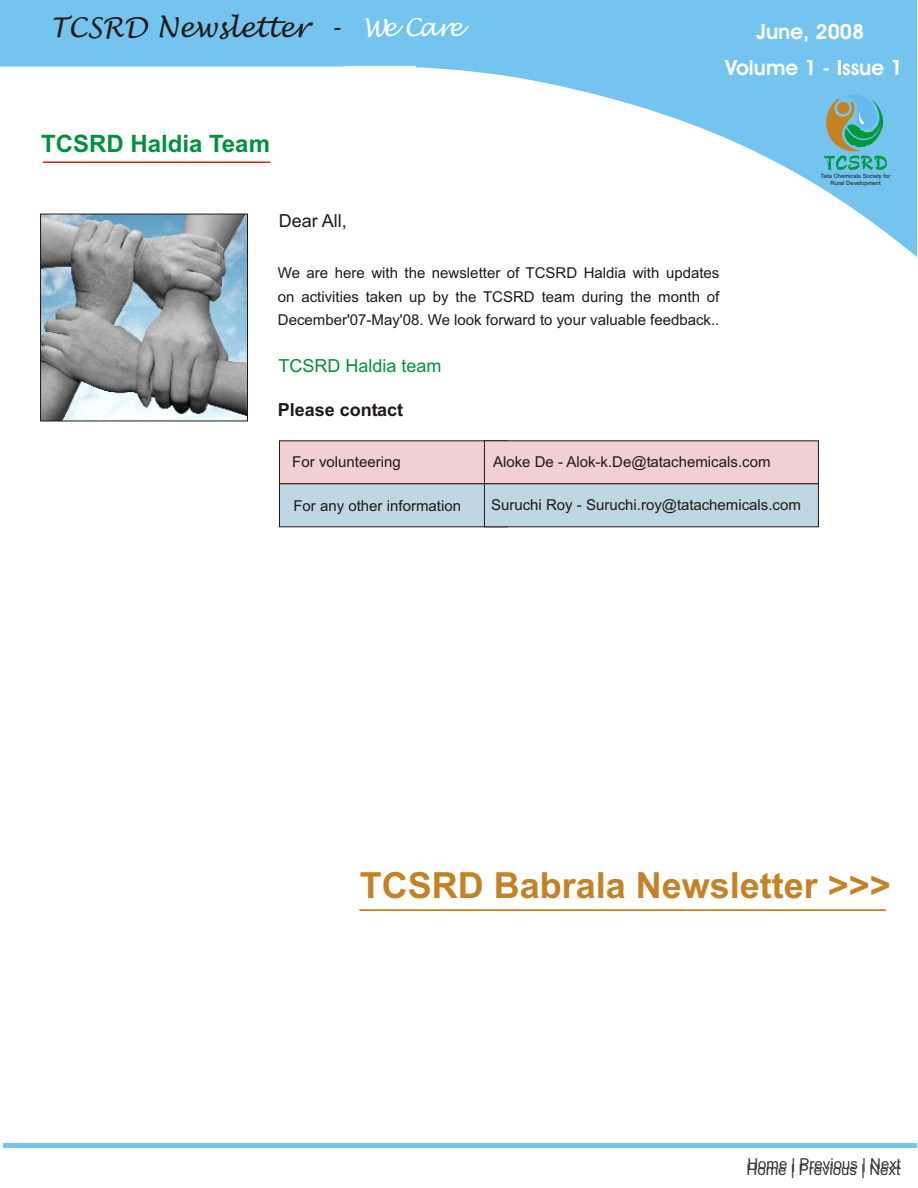
<style>
.page{position:relative;width:918px;height:1188px;background:#fff}
.page>*{position:absolute;margin:0;border:0;box-sizing:border-box;transform-origin:0 0}
.t1{font:700 36px "Arial";color:#c48224}
.t2{font:27px "Lucida Handwriting";color:#1f1a17}
.t3{font:700 24px "Arial";color:#009140}
.t4{font:700 21px/36.5px "Avant Garde Bk BT";color:#fff;text-align:center}
.t5{font:18px "Arial";color:#009140}
.t6{font:700 18px "Arial";color:#1f1a17}
.t7{font:18px "Arial";color:#1f1a17}
.t8{font:15px/23.4px "Arial";color:#1f1a17;text-align:justify}
.t9{font:15px "Arial";color:#383330}
.t10{font:5.85px/6.6px "Arial";color:#1f1a17;text-align:center}
.s1{font-size:24.45px;color:#fff}
</style>
<div class="page">
<div style="left:0;top:0;width:917px;height:257px;background:#75c4f0"></div>
<svg style="left:14px;top:66px;width:903px;height:462px"></svg>
<div style="left:0;top:67px;width:416px;height:253px;background:#fff"></div>
<svg style="left:822px;top:93px;width:65px;height:77px"></svg>
<div style="left:3px;top:1143px;width:914px;height:5px;background:#75c4f0"></div>
<div style="left:279px;top:441px;width:228px;height:43px;background:#f2cfd1;border:1px solid #1f1a17"></div>
<div style="left:279px;top:484px;width:228px;height:43px;background:#bfd6e3"></div>
<div style="left:484px;top:441px;width:335px;height:43px;background:#f2cfd1;border:1px solid #1f1a17"></div>
<div style="left:484px;top:484px;width:335px;height:43px;background:#bfd6e3"></div>
<hr style="left:43px;top:162px;width:227px;height:1px;background:#d9261c">
<hr style="left:359px;top:910px;width:527px;height:1px;background:#c48224">
<img style="left:42px;top:216px;width:204px;height:203px">
<div style="left:40px;top:214px;width:208px;height:207px;border:1px solid #1f1a17"></div>
<h2 class="t2" style="left:50px;top:14px;width:414px">TCSRD Newsletter - <span class="s1">W e Care</span></h2>
<h3 class="t3" style="left:41px;top:135px;width:230px">TCSRD Haldia Team</h3>
<p class="t7" style="left:279px;top:214px;width:70px">Dear All,</p>
<h3 class="t4" style="left:725px;top:15px;width:179px">June, 2008<br>Volume 1 - Issue 1</h3>
<p class="t10" style="left:821px;top:173px;width:71px">Tata Chemicals Society for<br>Rural Development</p>
<p class="t8" style="left:278px;top:263px;width:443px">We are here with the newsletter of TCSRD Haldia with updates on activities taken up by the TCSRD team during the month of December'07-May'08. We look forward to your valuable feedback..</p>
<p class="t5" style="left:278px;top:359px;width:165px">TCSRD Haldia team</p>
<p class="t6" style="left:278px;top:403px;width:127px">Please contact</p>
<p class="t8" style="left:292px;top:452px;width:110px">For volunteering</p>
<p class="t8" style="left:293px;top:495px;width:169px">For any other information</p>
<p class="t8" style="left:493px;top:451px;width:279px">Aloke De - Alok-k.De@tatachemicals.com</p>
<p class="t8" style="left:491px;top:495px;width:311px">Suruchi Roy - Suruchi.roy@tatachemicals.com</p>
<h1 class="t1" style="left:360px;top:871px;width:533px">TCSRD Babrala Newsletter &gt;&gt;&gt;</h1>
<p class="t9" style="left:747px;top:1158px;width:155px">Home | Previous | Next</p>
<p class="t9" style="left:747px;top:1164px;width:155px">Home | Previous | Next</p>
</div>
